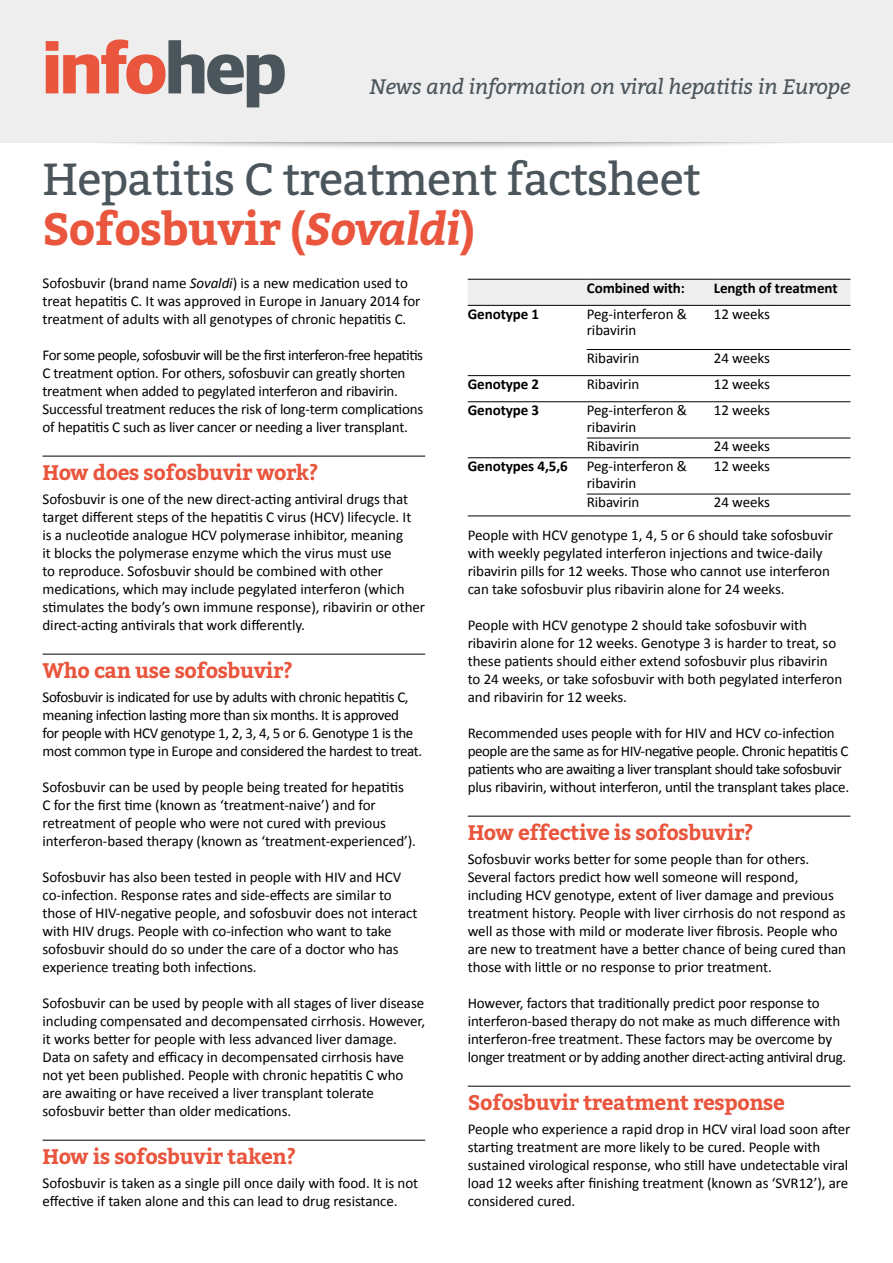
<style>
.page{position:relative;width:893px;height:1263px;background:#fff}
.page>*{position:absolute;margin:0;border:0;box-sizing:border-box;transform-origin:0 0}
.t1{font:700 72px "Guardian Sans";letter-spacing:-.02em;color:#e9553d}
.t2{font:45px/49.5px "Bitter";letter-spacing:-.02em;color:#4b565c}
.t3{font:700 21px "Bitter";letter-spacing:-.02em;color:#e9553d}
.t4{font:italic 21px "Bitter";letter-spacing:-.01em;color:#4b565c}
.t5{font:15px/18px "Calibri";letter-spacing:-.005em;color:#000}
.t6{font:15px/18px "Calibri";letter-spacing:-.03em;color:#000}
.t7{font:15px/18px "Calibri";letter-spacing:-.025em;color:#000}
.t8{font:700 15px "Calibri";letter-spacing:-.005em;color:#000}
.s1{color:#4b565c}
.s2{font-weight:700;color:#e9553d}
.s3{font-weight:700;font-style:italic;color:#e9553d}
.s4{font-style:italic}
</style>
<div class="page">
<div style="left:0;top:0;width:893px;height:143px;background:#efeeef"></div>
<hr style="left:43px;top:456px;width:382px;height:1px;background:#000">
<hr style="left:43px;top:654px;width:382px;height:1px;background:#000">
<hr style="left:43px;top:1140px;width:382px;height:1px;background:#000">
<hr style="left:468px;top:816px;width:382px;height:1px;background:#000">
<hr style="left:468px;top:1086px;width:382px;height:1px;background:#000">
<div style="left:468px;top:280px;width:382px;height:25px;background:#efeeef"></div>
<hr style="left:468px;top:279px;width:119px;height:1px;background:#000">
<hr style="left:587px;top:279px;width:127px;height:1px;background:#000">
<hr style="left:714px;top:279px;width:136px;height:1px;background:#000">
<hr style="left:468px;top:305px;width:119px;height:1px;background:#000">
<hr style="left:587px;top:305px;width:127px;height:1px;background:#000">
<hr style="left:714px;top:305px;width:136px;height:1px;background:#000">
<hr style="left:587px;top:349px;width:127px;height:1px;background:#000">
<hr style="left:714px;top:349px;width:136px;height:1px;background:#000">
<hr style="left:468px;top:375px;width:119px;height:1px;background:#000">
<hr style="left:587px;top:375px;width:127px;height:1px;background:#000">
<hr style="left:714px;top:375px;width:136px;height:1px;background:#000">
<hr style="left:468px;top:401px;width:119px;height:1px;background:#000">
<hr style="left:587px;top:401px;width:127px;height:1px;background:#000">
<hr style="left:714px;top:401px;width:136px;height:1px;background:#000">
<hr style="left:587px;top:438px;width:127px;height:1px;background:#000">
<hr style="left:714px;top:438px;width:136px;height:1px;background:#000">
<hr style="left:468px;top:457px;width:119px;height:1px;background:#000">
<hr style="left:587px;top:457px;width:127px;height:1px;background:#000">
<hr style="left:714px;top:457px;width:136px;height:1px;background:#000">
<hr style="left:587px;top:494px;width:127px;height:1px;background:#000">
<hr style="left:714px;top:494px;width:136px;height:1px;background:#000">
<hr style="left:468px;top:516px;width:119px;height:1px;background:#000">
<hr style="left:587px;top:516px;width:127px;height:1px;background:#000">
<hr style="left:714px;top:516px;width:136px;height:1px;background:#000">
<h1 class="t1" style="left:43px;top:14px;width:245px">info<span class="s1">hep</span></h1>
<h3 class="t4" style="left:370px;top:72px;width:482px">News and information on viral hepatitis in Europe</h3>
<h2 class="t2" style="left:43px;top:153px;width:660px">Hepatitis C treatment factsheet<br><span class="s2">Sofosbuvir (</span><span class="s3">Sovaldi</span><span class="s2">)</span></h2>
<p class="t5" style="left:43px;top:274px;width:379px">Sofosbuvir (brand name <span class="s4">Sovaldi</span>) is a new medication used to treat hepatitis C. It was approved in Europe in January 2014 for treatment of adults with all genotypes of chronic hepatitis C.</p>
<p class="t5" style="left:43px;top:346px;width:382px">For some people, sofosbuvir will be the first interferon-free hepatitis C treatment option. For others, sofosbuvir can greatly shorten treatment when added to pegylated interferon and ribavirin.<br>Successful treatment reduces the risk of long-term complications of hepatitis C such as liver cancer or needing a liver transplant.</p>
<h3 class="t3" style="left:43px;top:456px;width:278px">How does sofosbuvir work?</h3>
<p class="t5" style="left:43px;top:490px;width:384px">Sofosbuvir is one of the new direct-acting antiviral drugs that target different steps of the hepatitis C virus (HCV) lifecycle. It<br>is a nucleotide analogue HCV polymerase inhibitor, meaning<br>it blocks the polymerase enzyme which the virus must use<br>to reproduce. Sofosbuvir should be combined with other medications, which may include pegylated interferon (which stimulates the body’s own immune response), ribavirin or other direct-acting antivirals that work differently.</p>
<h3 class="t3" style="left:43px;top:654px;width:252px">Who can use sofosbuvir?</h3>
<p class="t7" style="left:43px;top:688px;width:381px">Sofosbuvir is indicated for use by adults with chronic hepatitis C, meaning infection lasting more than six months. It is approved<br>for people with HCV genotype 1, 2, 3, 4, 5 or 6. Genotype 1 is the most common type in Europe and considered the hardest to treat.</p>
<p class="t5" style="left:43px;top:778px;width:375px">Sofosbuvir can be used by people being treated for hepatitis<br>C for the first time (known as ‘treatment-naive’) and for retreatment of people who were not cured with previous interferon-based therapy (known as ‘treatment-experienced’).</p>
<p class="t5" style="left:43px;top:868px;width:376px">Sofosbuvir has also been tested in people with HIV and HCV co-infection. Response rates and side-effects are similar to those of HIV-negative people, and sofosbuvir does not interact with HIV drugs. People with co-infection who want to take sofosbuvir should do so under the care of a doctor who has experience treating both infections.</p>
<p class="t5" style="left:43px;top:994px;width:384px">Sofosbuvir can be used by people with all stages of liver disease including compensated and decompensated cirrhosis. However, it works better for people with less advanced liver damage.<br>Data on safety and efficacy in decompensated cirrhosis have not yet been published. People with chronic hepatitis C who are awaiting or have received a liver transplant tolerate sofosbuvir better than older medications.</p>
<h3 class="t3" style="left:43px;top:1140px;width:255px">How is sofosbuvir taken?</h3>
<p class="t5" style="left:43px;top:1174px;width:377px">Sofosbuvir is taken as a single pill once daily with food. It is not effective if taken alone and this can lead to drug resistance.</p>
<p class="t8" style="left:587px;top:278px;width:100px">Combined with:</p>
<p class="t8" style="left:714px;top:278px;width:125px">Length of treatment</p>
<p class="t8" style="left:468px;top:304px;width:73px">Genotype 1</p>
<p class="t5" style="left:587px;top:306px;width:102px;line-height:16.5px">Peg-interferon &amp; ribavirin</p>
<p class="t5" style="left:714px;top:305px;width:58px">12 weeks</p>
<p class="t5" style="left:587px;top:349px;width:54px">Ribavirin</p>
<p class="t5" style="left:714px;top:349px;width:58px">24 weeks</p>
<p class="t8" style="left:468px;top:374px;width:73px">Genotype 2</p>
<p class="t5" style="left:587px;top:375px;width:54px">Ribavirin</p>
<p class="t5" style="left:714px;top:375px;width:58px">12 weeks</p>
<p class="t8" style="left:468px;top:401px;width:73px">Genotype 3</p>
<p class="t5" style="left:587px;top:402px;width:102px;line-height:16.5px">Peg-interferon &amp; ribavirin</p>
<p class="t5" style="left:714px;top:401px;width:58px">12 weeks</p>
<p class="t5" style="left:587px;top:437px;width:54px">Ribavirin</p>
<p class="t5" style="left:714px;top:437px;width:58px">24 weeks</p>
<p class="t8" style="left:468px;top:457px;width:102px">Genotypes 4,5,6</p>
<p class="t5" style="left:587px;top:458px;width:102px;line-height:16.5px">Peg-interferon &amp; ribavirin</p>
<p class="t5" style="left:714px;top:457px;width:58px">12 weeks</p>
<p class="t5" style="left:587px;top:493px;width:54px">Ribavirin</p>
<p class="t5" style="left:714px;top:493px;width:58px">24 weeks</p>
<p class="t5" style="left:468px;top:526px;width:367px">People with HCV genotype 1, 4, 5 or 6 should take sofosbuvir with weekly pegylated interferon injections and twice-daily ribavirin pills for 12 weeks. Those who cannot use interferon can take sofosbuvir plus ribavirin alone for 24 weeks.</p>
<p class="t5" style="left:468px;top:616px;width:376px">People with HCV genotype 2 should take sofosbuvir with ribavirin alone for 12 weeks. Genotype 3 is harder to treat, so these patients should either extend sofosbuvir plus ribavirin to 24 weeks, or take sofosbuvir with both pegylated interferon and ribavirin for 12 weeks.</p>
<p class="t6" style="left:468px;top:724px;width:383px">Recommended uses people with for HIV and HCV co-infection people are the same as for HIV-negative people. Chronic hepatitis C patients who are awaiting a liver transplant should take sofosbuvir plus ribavirin, without interferon, until the transplant takes place.</p>
<h3 class="t3" style="left:468px;top:816px;width:287px">How effective is sofosbuvir?</h3>
<p class="t5" style="left:468px;top:850px;width:380px">Sofosbuvir works better for some people than for others.<br>Several factors predict how well someone will respond, including HCV genotype, extent of liver damage and previous treatment history. People with liver cirrhosis do not respond as well as those with mild or moderate liver fibrosis. People who are new to treatment have a better chance of being cured than those with little or no response to prior treatment.</p>
<p class="t5" style="left:468px;top:994px;width:380px">However, factors that traditionally predict poor response to interferon-based therapy do not make as much difference with interferon-free treatment. These factors may be overcome by longer treatment or by adding another direct-acting antiviral drug.</p>
<h3 class="t3" style="left:468px;top:1086px;width:319px">Sofosbuvir treatment response</h3>
<p class="t5" style="left:468px;top:1120px;width:384px">People who experience a rapid drop in HCV viral load soon after starting treatment are more likely to be cured. People with sustained virological response, who still have undetectable viral load 12 weeks after finishing treatment (known as ‘SVR12’), are considered cured.</p>
</div>
